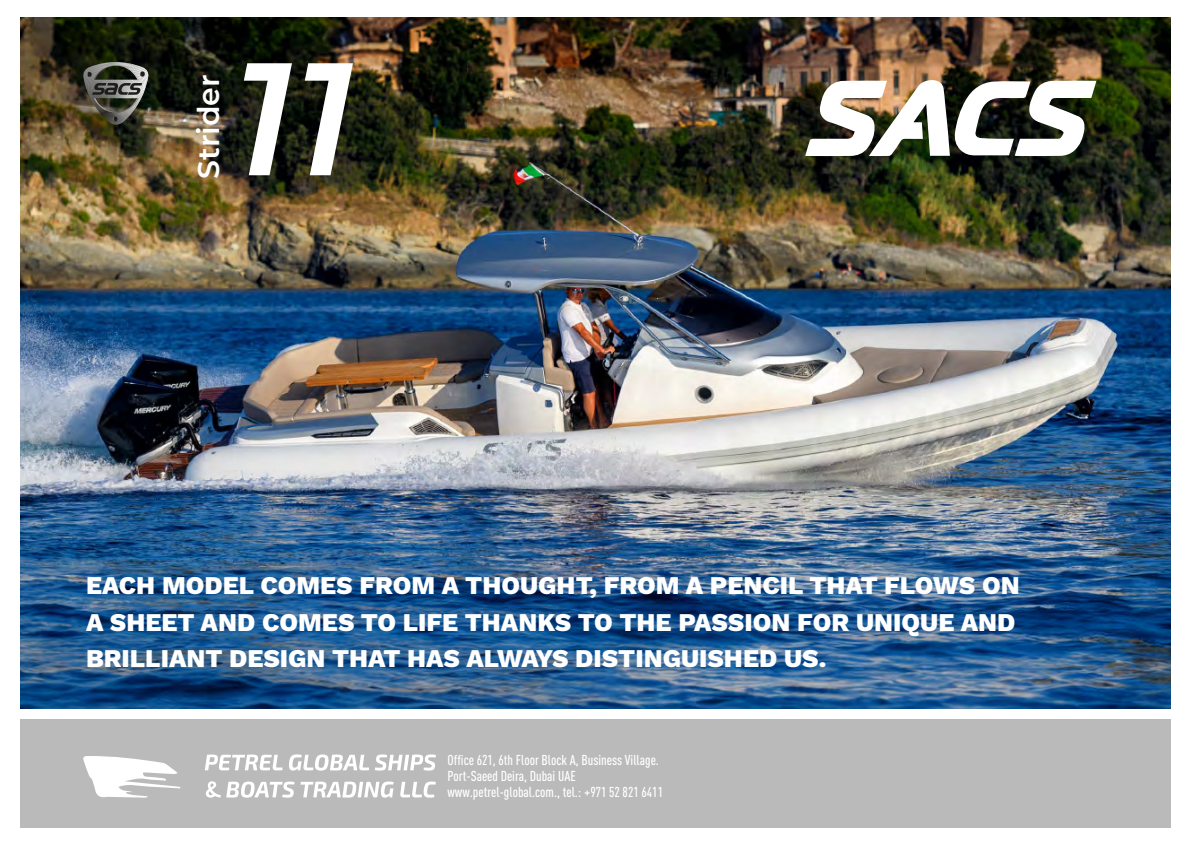
<style>
.page{position:relative;width:1191px;height:842px;background:#fff}
.page>*{position:absolute;margin:0;border:0;box-sizing:border-box;transform-origin:0 0}
.t1{font:italic 600 160px "Montserrat";color:#fff}
.t2{font:600 30px "Montserrat";color:#fff}
.t3{font:800 25.5px/36.8px "Work Sans";color:#fff}
.t4{font:500 condensed 14.2px/16.4px "DIN Pro";color:#fff}
</style>
<div class="page">
<img style="left:20px;top:18px;width:1151px;height:691px">
<img style="left:805px;top:79px;width:291px;height:77px">
<svg style="left:83px;top:62px;width:66px;height:64px;background:#55554a"></svg>
<div style="left:20px;top:719px;width:1151px;height:109px;background:#bababa"></div>
<svg style="left:83px;top:756px;width:97px;height:42px"></svg>
<svg style="left:205px;top:754px;width:77px;height:16px"></svg>
<svg style="left:289px;top:754px;width:80px;height:17px"></svg>
<svg style="left:375px;top:754px;width:61px;height:17px"></svg>
<svg style="left:206px;top:781px;width:188px;height:17px"></svg>
<svg style="left:400px;top:781px;width:36px;height:17px"></svg>
<p class="t2" style="left:187px;top:179px;width:106px;rotate:-90deg">Strider</p>
<h1 class="t1" style="left:232px;top:5px;width:123px">11</h1>
<p class="t3" style="left:86px;top:568px;width:935px">EACH MODEL COMES FROM A THOUGHT, FROM A PENCIL THAT FLOWS ON<br>A SHEET AND COMES TO LIFE THANKS TO THE PASSION FOR UNIQUE AND<br>BRILLIANT DESIGN THAT HAS ALWAYS DISTINGUISHED US.</p>
<p class="t4" style="left:447px;top:750px;width:217px">Office 621, 6th Floor Block A, Business Village.<br>Port-Saeed Deira, Dubai UAE www.petrel-global.com., tel.: +971 52 821 6411</p>
</div>
